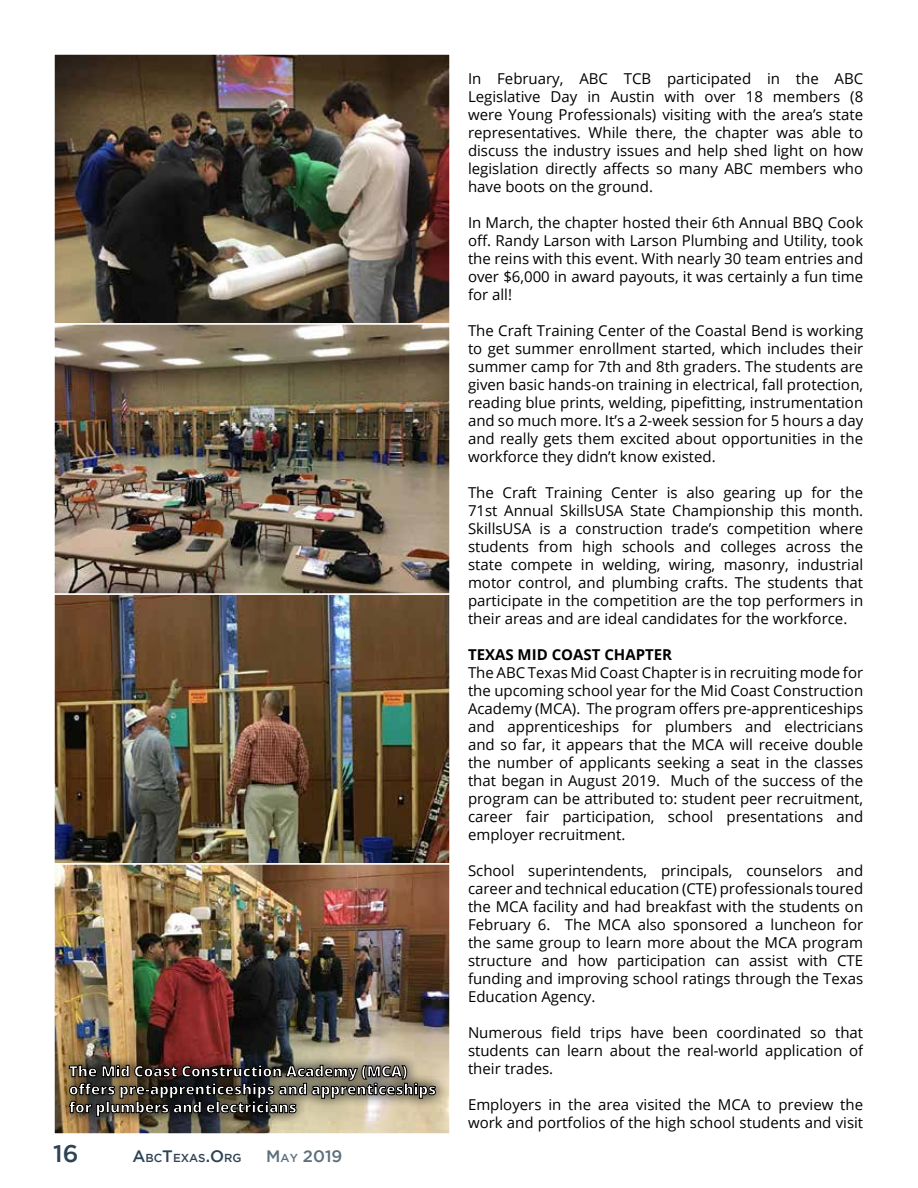
<style>
.page{position:relative;width:918px;height:1188px;background:#fff}
.page>*{position:absolute;margin:0;border:0;box-sizing:border-box;transform-origin:0 0}
.t1{font:500 24px "Gotham";color:#2e4255}
.t2{font:500 16.5px "Gotham";color:#5c6f7c}
.t3{font:15px/18px "Open Sans";color:#000;text-align:justify}
.t4{font:700 15px "Open Sans";color:#000}
.t5{font:500 11.55px "Gotham";color:#2e4255}
.s1{font-size:16.5px}
.s2{font-size:11.55px}
</style>
<div class="page">
<img style="left:56px;top:56px;width:392px;height:1076px">
<div style="left:53px;top:53px;width:398px;height:272px;border:2px solid #fff"></div>
<div style="left:53px;top:593px;width:398px;height:272px;border:2px solid #fff"></div>
<div style="left:53px;top:323px;width:398px;height:272px;border:2px solid #fff"></div>
<div style="left:53px;top:863px;width:398px;height:272px;border:2px solid #fff"></div>
<div style="left:57px;top:1053px;width:391px;height:76px;background:#000;opacity:.75"></div>
<svg style="left:69px;top:1065px;width:367px;height:52px;background:#6d675c"></svg>
<h1 class="t1" style="left:53px;top:1140px;width:27px">16</h1>
<p class="t5" style="left:132px;top:1151px;width:111px"><span class="s1">A</span>BC<span class="s1">T</span>EXAS<span class="s1">.O</span>RG</p>
<p class="t2" style="left:266px;top:1147px;width:78px">M<span class="s2">AY</span> 2019</p>
<p class="t3" style="left:468px;top:69px;width:397px">In February, ABC TCB participated in the ABC Legislative Day in Austin with over 18 members (8 were Young Professionals) visiting with the area’s state representatives. While there, the chapter was able to discuss the industry issues and help shed light on how legislation directly affects so many ABC members who have boots on the ground.</p>
<p class="t3" style="left:468px;top:213px;width:397px">In March, the chapter hosted their 6th Annual BBQ Cook off. Randy Larson with Larson Plumbing and Utility, took the reins with this event. With nearly 30 team entries and over $6,000 in award payouts, it was certainly a fun time for all!</p>
<p class="t3" style="left:468px;top:321px;width:397px">The Craft Training Center of the Coastal Bend is working to get summer enrollment started, which includes their summer camp for 7th and 8th graders. The students are given basic hands-on training in electrical, fall protection, reading blue prints, welding, pipefitting, instrumentation and so much more. It’s a 2-week session for 5 hours a day and really gets them excited about opportunities in the workforce they didn’t know existed.</p>
<p class="t3" style="left:468px;top:483px;width:397px">The Craft Training Center is also gearing up for the 71st Annual SkillsUSA State Championship this month.<br>SkillsUSA is a construction trade’s competition where students from high schools and colleges across the state compete in welding, wiring, masonry, industrial motor control, and plumbing crafts. The students that participate in the competition are the top performers in their areas and are ideal candidates for the workforce.</p>
<p class="t4" style="left:468px;top:644px;width:206px">TEXAS MID COAST CHAPTER</p>
<p class="t3" style="left:468px;top:663px;width:397px">The ABC Texas Mid Coast Chapter is in recruiting mode for the upcoming school year for the Mid Coast Construction Academy (MCA). The program offers pre-apprenticeships and apprenticeships for plumbers and electricians and so far, it appears that the MCA will receive double the number of applicants seeking a seat in the classes that began in August 2019. Much of the success of the program can be attributed to: student peer recruitment, career fair participation, school presentations and employer recruitment.</p>
<p class="t3" style="left:468px;top:861px;width:397px">School superintendents, principals, counselors and career and technical education (CTE) professionals toured the MCA facility and had breakfast with the students on February 6. The MCA also sponsored a luncheon for the same group to learn more about the MCA program structure and how participation can assist with CTE funding and improving school ratings through the Texas Education Agency.</p>
<p class="t3" style="left:468px;top:1023px;width:397px">Numerous field trips have been coordinated so that students can learn about the real-world application of their trades.</p>
<p class="t3" style="left:468px;top:1095px;width:397px">Employers in the area visited the MCA to preview the work and portfolios of the high school students and visit</p>
</div>
